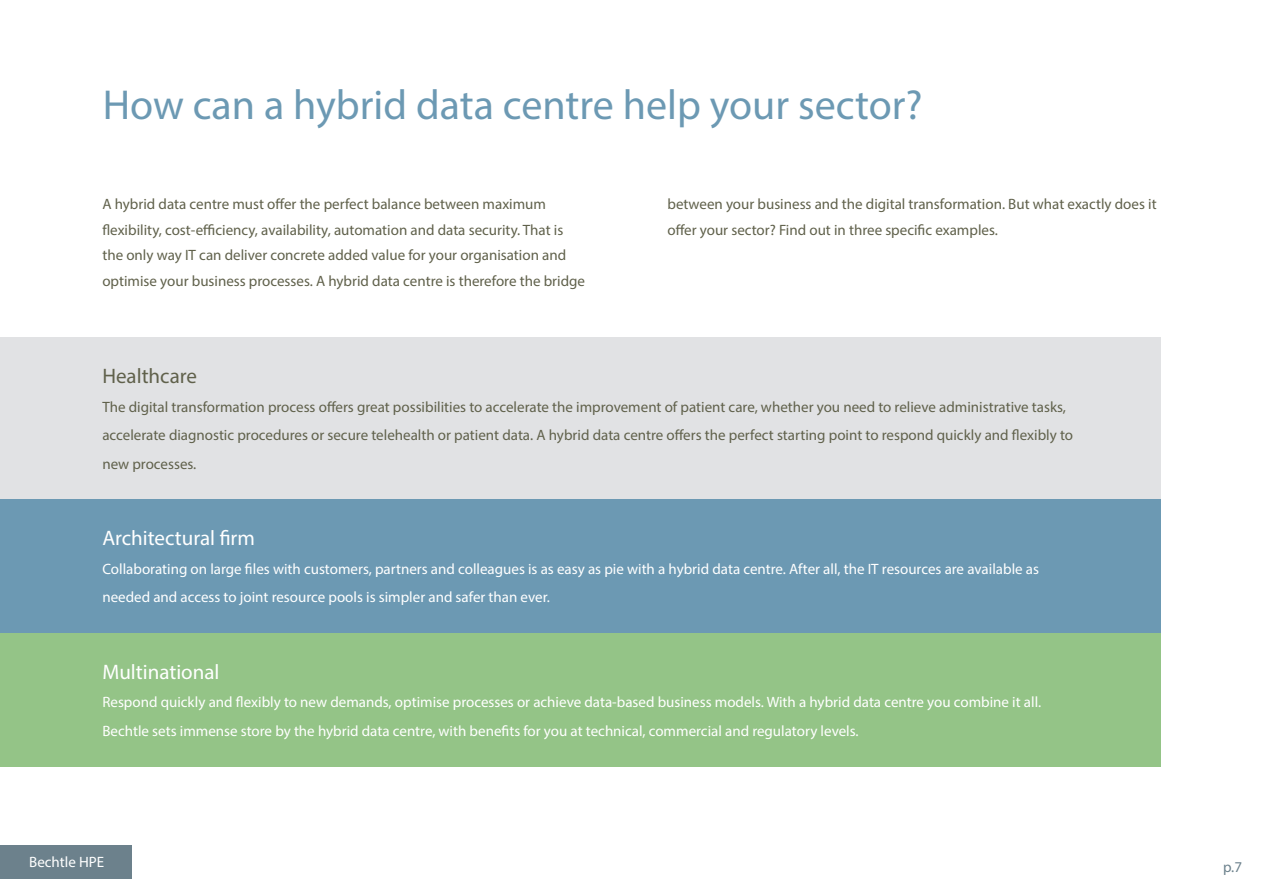
<style>
.page{position:relative;width:1263px;height:893px;background:#fff}
.page>*{position:absolute;margin:0;border:0;box-sizing:border-box;transform-origin:0 0}
.t1{font:42px "Myriad Pro";color:#6c99b3}
.body{font:21px "Myriad Pro";color:#fff}
.body-2{font:21px "Myriad Pro";color:#60614b}
.body-3{font:15px/25.5px "Myriad Pro";color:#60614b}
.body-4{font:15px/28.5px "Myriad Pro";color:#fff}
.body-5{font:15px "Myriad Pro";color:#6c818c}
</style>
<div class="page">
<div style="left:0;top:845px;width:132px;height:33px;background:#6c818c"></div>
<div style="left:0;top:337px;width:1160px;height:162px;background:#e1e2e4"></div>
<div style="left:0;top:499px;width:1160px;height:134px;background:#6c99b3"></div>
<div style="left:0;top:633px;width:1160px;height:133px;background:#94c487"></div>
<h2 class="t1" style="left:103px;top:79px;width:821px">How can a hybrid data centre help your sector?</h2>
<p class="body-3" style="left:102px;top:191px;width:484px">A hybrid data centre must offer the perfect balance between maximum flexibility, cost-efficiency, availability, automation and data security. That is the only way IT can deliver concrete added value for your organisation and optimise your business processes. A hybrid data centre is therefore the bridge</p>
<p class="body-3" style="left:667px;top:191px;width:491px">between your business and the digital transformation. But what exactly does it offer your sector? Find out in three specific examples.</p>
<p class="body-2" style="left:102px;top:363px;width:96px">Healthcare</p>
<p class="body-3" style="left:102px;top:392px;width:972px;line-height:28.5px">The digital transformation process offers great possibilities to accelerate the improvement of patient care, whether you need to relieve administrative tasks, accelerate diagnostic procedures or secure telehealth or patient data. A hybrid data centre offers the perfect starting point to respond quickly and flexibly to new processes.</p>
<p class="body" style="left:102px;top:525px;width:154px">Architectural firm</p>
<p class="body-4" style="left:102px;top:554px;width:938px">Collaborating on large files with customers, partners and colleagues is as easy as pie with a hybrid data centre. After all, the IT resources are available as needed and access to joint resource pools is simpler and safer than ever.</p>
<p class="body" style="left:102px;top:659px;width:119px">Multinational</p>
<p class="body-4" style="left:102px;top:688px;width:940px">Respond quickly and flexibly to new demands, optimise processes or achieve data-based business models. With a hybrid data centre you combine it all.<br>Bechtle sets immense store by the hybrid data centre, with benefits for you at technical, commercial and regulatory levels.</p>
<p class="body-4" style="left:29px;top:848px;width:77px">Bechtle HPE</p>
<p class="body-5" style="left:1223px;top:858px;width:20px">p.7</p>
</div>
